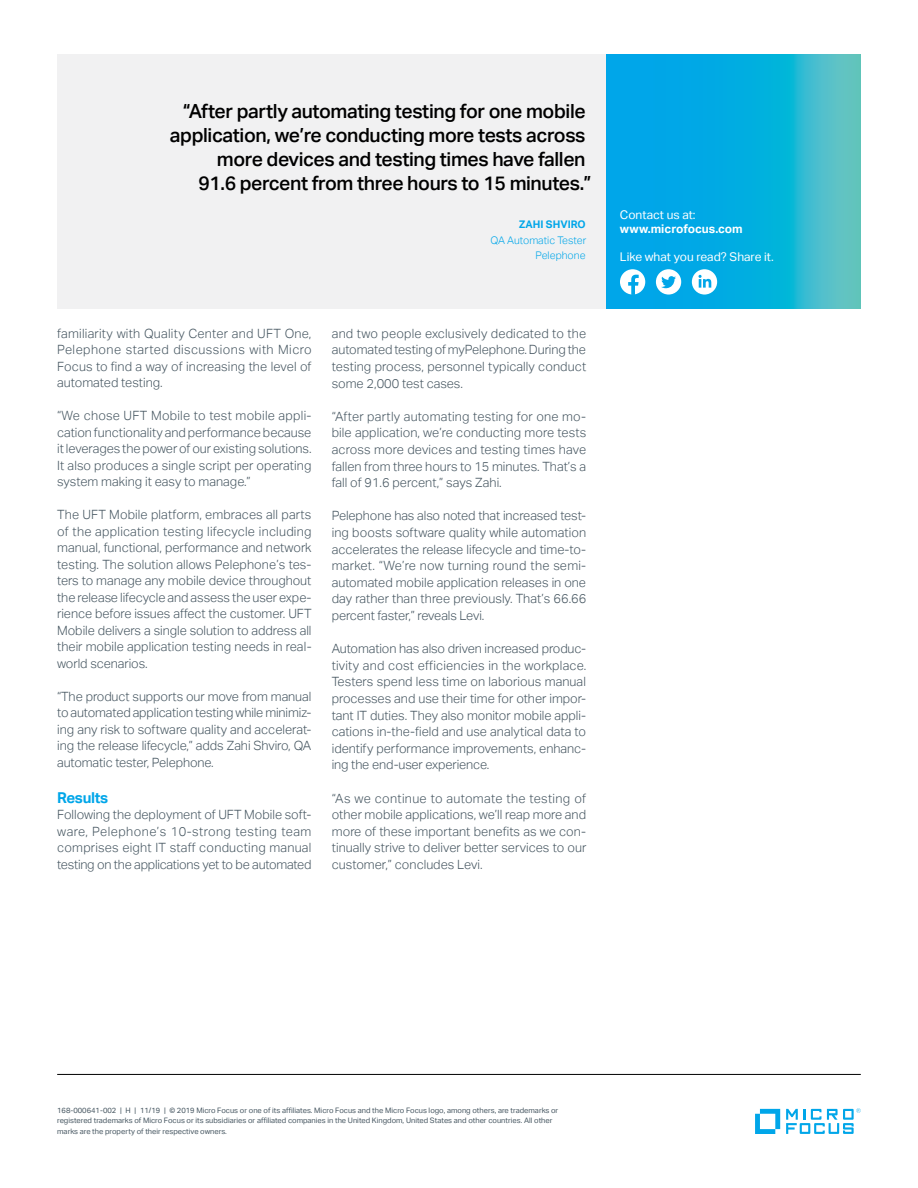
<style>
.page{position:relative;width:918px;height:1188px;background:#fff}
.page>*{position:absolute;margin:0;border:0;box-sizing:border-box;transform-origin:0 0}
.t1{font:500 19.5px/24px "Aktiv Grotesk";letter-spacing:-.02em;color:#000;text-align:right}
.t2{font:700 15px "Aktiv Grotesk";letter-spacing:-.02em;color:#00a6e9}
.t3{font:300 12.75px/16.6px "Aktiv Grotesk";color:#455560;text-align:justify}
.t4{font:12px "Aktiv Grotesk";color:#fff}
.t5{font:700 12px "Aktiv Grotesk";color:#fff}
.t6{font:300 10.5px/14.2px "Aktiv Grotesk";color:#00a6e9;text-align:right}
.t7{font:700 10.5px "Aktiv Grotesk";color:#00a6e9}
.t8{font:7.5px/10.5px "Aktiv Grotesk";color:#455560}
</style>
<div class="page">
<hr style="left:57px;top:1074px;width:804px;height:1px;background:#000">
<svg style="left:755px;top:1109px;width:25px;height:25px"></svg>
<svg style="left:786px;top:1108px;width:75px;height:26px"></svg>
<div style="left:57px;top:54px;width:550px;height:254px;background:#f1f1f2"></div>
<svg style="left:606px;top:54px;width:255px;height:254px;background:#12afdd"></svg>
<div style="left:620px;top:269px;width:25px;height:26px;background:#fff;border-radius:50%"></div>
<svg style="left:628px;top:275px;width:11px;height:20px"></svg>
<div style="left:656px;top:269px;width:25px;height:26px;background:#fff;border-radius:50%"></div>
<svg style="left:661px;top:276px;width:15px;height:12px"></svg>
<div style="left:692px;top:269px;width:25px;height:26px;background:#fff;border-radius:50%"></div>
<svg style="left:699px;top:275px;width:12px;height:13px"></svg>
<h1 class="t1" style="left:170px;top:99px;width:423px">“After partly automating testing for one mobile application, we’re conducting more tests across more devices and testing times have fallen<br>91.6 percent from three hours to 15 minutes.”</h1>
<p class="t7" style="left:519px;top:218px;width:68px">ZAHI SHVIRO</p>
<p class="t6" style="left:490px;top:234px;width:97px">QA Automatic Tester<br>Pelephone</p>
<p class="t3" style="left:57px;top:325px;width:256px">familiarity with Quality Center and UFT One, Pelephone started discussions with Micro Focus to find a way of increasing the level of automated testing.</p>
<p class="t3" style="left:57px;top:408px;width:256px">“We chose UFT Mobile to test mobile appli&shy;cation functionality and performance because it leverages the power of our existing solutions.<br>It also produces a single script per operating system making it easy to manage.”</p>
<p class="t3" style="left:57px;top:507px;width:256px">The UFT Mobile platform, embraces all parts of the application testing lifecycle including manual, functional, performance and network testing. The solution allows Pelephone’s tes&shy;ters to manage any mobile device throughout the release lifecycle and assess the user expe&shy;rience before issues affect the customer. UFT Mobile delivers a single solution to address all their mobile application testing needs in real&shy;world scenarios.</p>
<p class="t3" style="left:57px;top:688px;width:256px">“The product supports our move from manual to automated application testing while minimiz&shy;ing any risk to software quality and accelerat&shy;ing the release lifecycle,” adds Zahi Shviro, QA automatic tester, Pelephone.</p>
<p class="t2" style="left:57px;top:789px;width:53px">Results</p>
<p class="t3" style="left:57px;top:807px;width:256px">Following the deployment of UFT Mobile soft&shy;ware, Pelephone’s 10-strong testing team comprises eight IT staff conducting manual testing on the applications yet to be automated</p>
<p class="t3" style="left:332px;top:325px;width:256px">and two people exclusively dedicated to the automated testing of myPelephone. During the testing process, personnel typically conduct some 2,000 test cases.</p>
<p class="t3" style="left:332px;top:408px;width:256px">“After partly automating testing for one mo&shy;bile application, we’re conducting more tests across more devices and testing times have fallen from three hours to 15 minutes. That’s a fall of 91.6 percent,” says Zahi.</p>
<p class="t3" style="left:332px;top:508px;width:256px">Pelephone has also noted that increased test&shy;ing boosts software quality while automation accelerates the release lifecycle and time-to&shy;market. “We’re now turning round the semi&shy;automated mobile application releases in one day rather than three previously. That’s 66.66 percent faster,” reveals Levi.</p>
<p class="t3" style="left:332px;top:640px;width:256px">Automation has also driven increased produc&shy;tivity and cost efficiencies in the workplace.<br>Testers spend less time on laborious manual processes and use their time for other impor&shy;tant IT duties. They also monitor mobile appli&shy;cations in-the-field and use analytical data to identify performance improvements, enhanc&shy;ing the end-user experience.</p>
<p class="t3" style="left:332px;top:790px;width:256px">“As we continue to automate the testing of other mobile applications, we’ll reap more and more of these important benefits as we con&shy;tinually strive to deliver better services to our customer,” concludes Levi.</p>
<p class="t4" style="left:620px;top:207px;width:77px">Contact us at:</p>
<p class="t5" style="left:620px;top:222px;width:124px">www.microfocus.com</p>
<p class="t4" style="left:620px;top:250px;width:155px">Like what you read? Share it.</p>
<p class="t8" style="left:57px;top:1105px;width:503px">168-000641-002 | H | 11/19 | © 2019 Micro Focus or one of its affiliates. Micro Focus and the Micro Focus logo, among others, are trademarks or registered trademarks of Micro Focus or its subsidiaries or affiliated companies in the United Kingdom, United States and other countries. All other marks are the property of their respective owners.</p>
</div>
